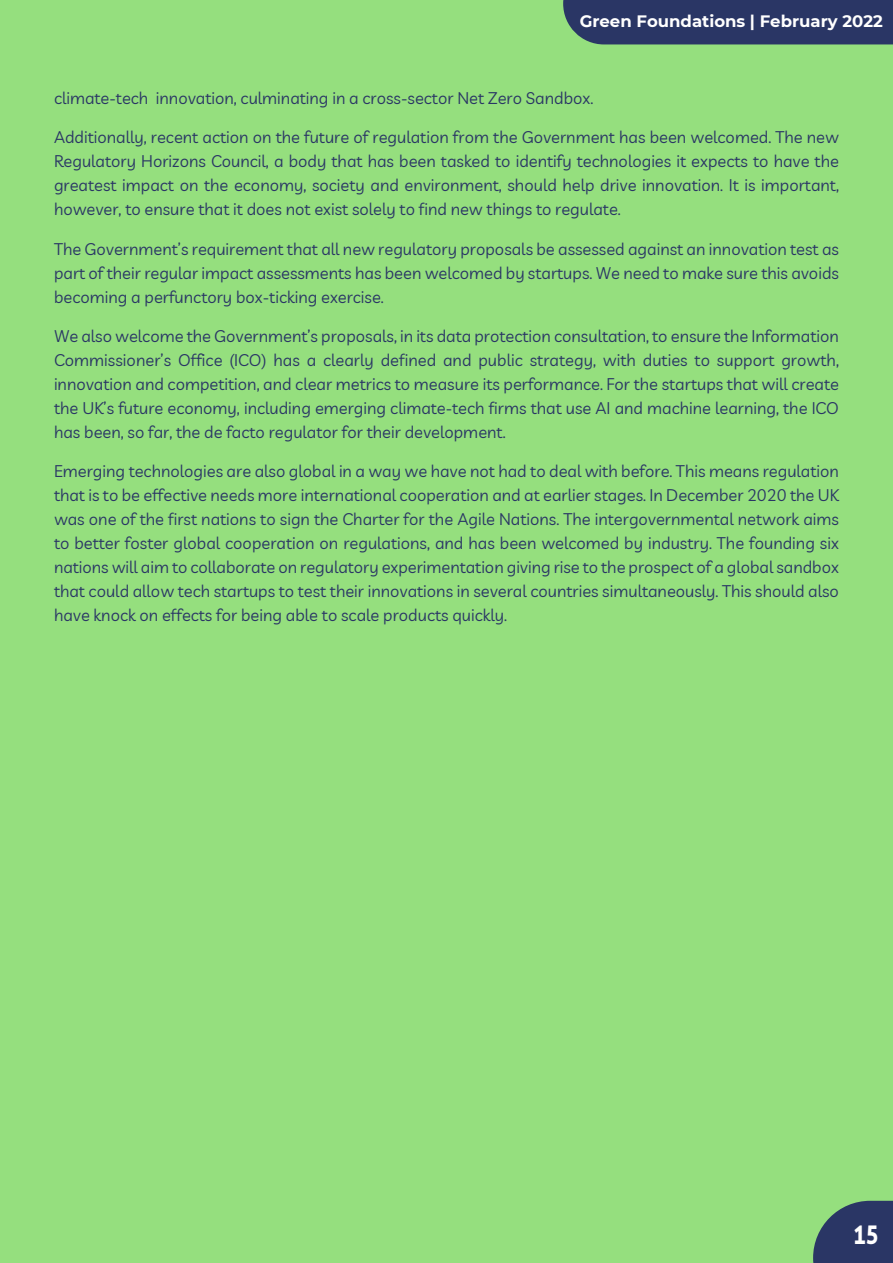
<style>
.page{position:relative;width:893px;height:1263px;background:#95df7e}
.page>*{position:absolute;margin:0;border:0;box-sizing:border-box;transform-origin:0 0}
.t1{font:700 26.25px "Livvic";color:#fff;scale:.81 1}
.t2{font:16.5px/24px "Livvic";color:#2a3665;text-align:justify}
.t3{font:700 16.5px "Montserrat";color:#fff}
</style>
<div class="page">
<div style="left:563px;top:0;width:330px;height:44px;background:#2a3665"></div>
<svg style="left:813px;top:1201px;width:80px;height:62px;background:#384d68"></svg>
<p class="t3" style="left:580px;top:11px;width:305px">Green Foundations | February 2022</p>
<p class="t2" style="left:54px;top:86px;width:541px">climate-tech innovation, culminating in a cross-sector Net Zero Sandbox.</p>
<p class="t2" style="left:54px;top:125px;width:786px">Additionally, recent action on the future of regulation from the Government has been welcomed. The new Regulatory Horizons Council, a body that has been tasked to identify technologies it expects to have the greatest impact on the economy, society and environment, should help drive innovation. It is important, however, to ensure that it does not exist solely to find new things to regulate.</p>
<p class="t2" style="left:54px;top:236px;width:786px">The Government’s requirement that all new regulatory proposals be assessed against an innovation test as part of their regular impact assessments has been welcomed by startups. We need to make sure this avoids becoming a perfunctory box-ticking exercise.</p>
<p class="t2" style="left:54px;top:323px;width:786px">We also welcome the Government’s proposals, in its data protection consultation, to ensure the Information Commissioner’s Office (ICO) has a clearly defined and public strategy, with duties to support growth, innovation and competition, and clear metrics to measure its performance. For the startups that will create the UK’s future economy, including emerging climate-tech firms that use AI and machine learning, the ICO has been, so far, the de facto regulator for their development.</p>
<p class="t2" style="left:54px;top:458px;width:786px">Emerging technologies are also global in a way we have not had to deal with before. This means regulation that is to be effective needs more international cooperation and at earlier stages. In December 2020 the UK was one of the first nations to sign the Charter for the Agile Nations. The intergovernmental network aims to better foster global cooperation on regulations, and has been welcomed by industry. The founding six nations will aim to collaborate on regulatory experimentation giving rise to the prospect of a global sandbox that could allow tech startups to test their innovations in several countries simultaneously. This should also have knock on effects for being able to scale products quickly.</p>
<h1 class="t1" style="left:853px;top:1217px;width:33px">15</h1>
</div>
